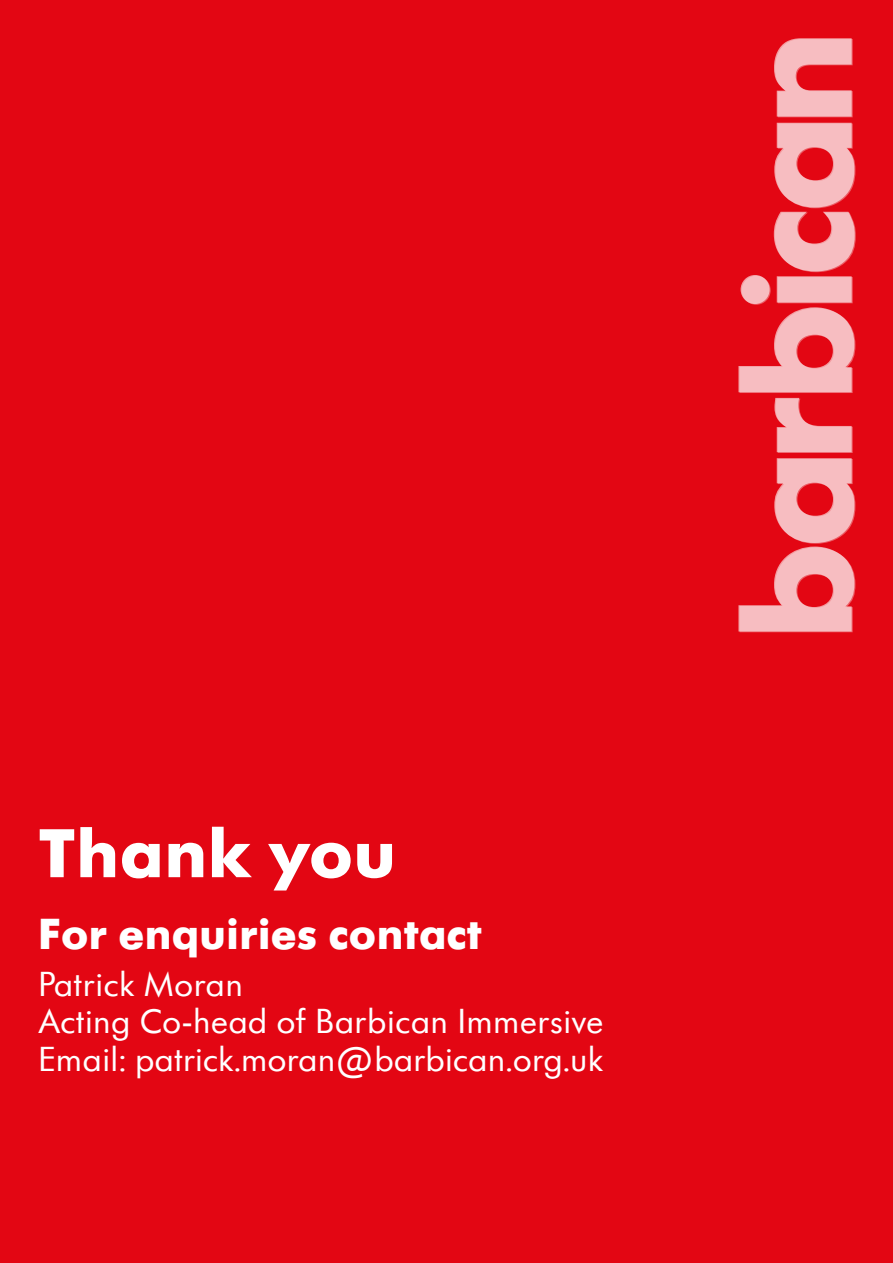
<style>
.page{position:relative;width:893px;height:1263px;background:#e30613}
.page>*{position:absolute;margin:0;border:0;box-sizing:border-box;transform-origin:0 0}
.t1{font:700 72px "Futura SB";letter-spacing:.01em;color:#fff}
.t2{font:700 45px "Futura SB";letter-spacing:.01em;color:#fff}
.t3{font:36px/37.5px "Futura SB";letter-spacing:.01em;color:#fff}
</style>
<div class="page">
<svg style="left:738px;top:123px;width:118px;height:509px"></svg>
<svg style="left:774px;top:38px;width:79px;height:79px"></svg>
<h1 class="t1" style="left:38px;top:813px;width:359px">Thank you</h1>
<p class="t2" style="left:38px;top:909px;width:445px">For enquiries contact</p>
<p class="t3" style="left:38px;top:966px;width:567px">Patrick Moran<br>Acting Co-head of Barbican Immersive<br>Email: patrick.moran@barbican.org.uk</p>
</div>
